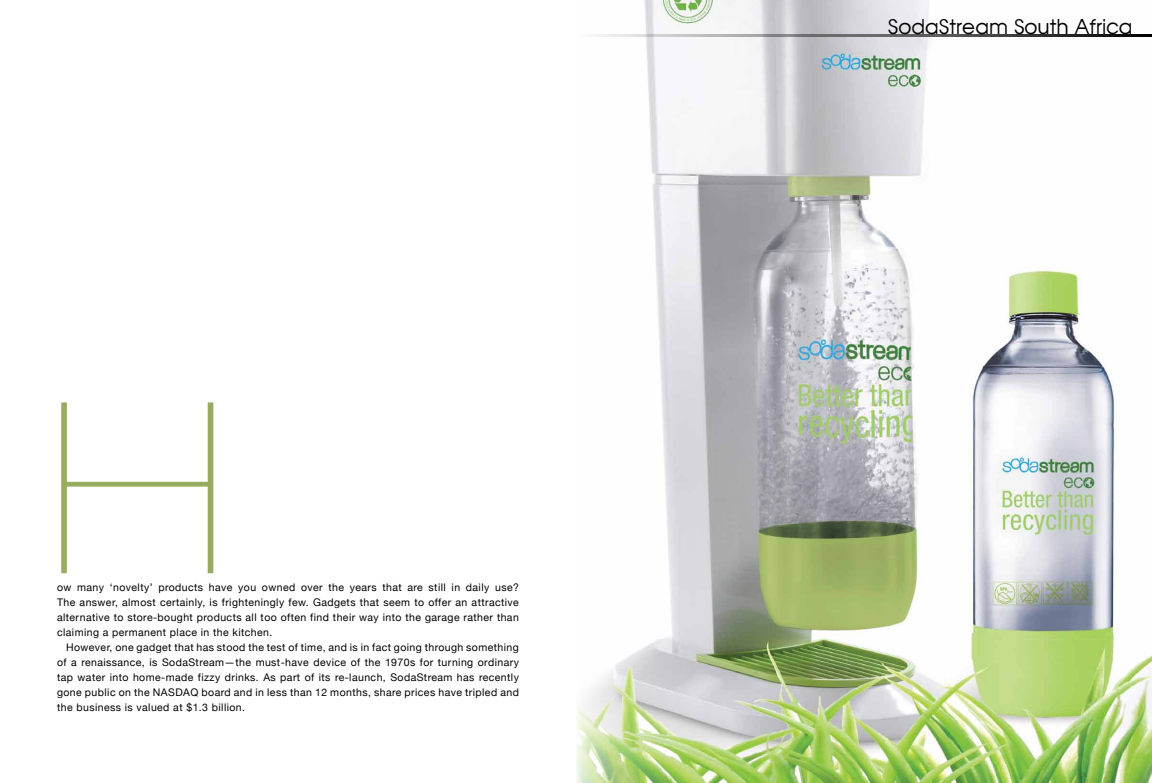
<style>
.page{position:relative;width:1152px;height:783px;background:#fff}
.page>*{position:absolute;margin:0;border:0;box-sizing:border-box;transform-origin:0 0}
.t1{font:200 239.2px "Helvetica Neue";color:#97ac5f;scale:1.18 1}
.t2{font:20px "Avante";color:#000}
.t3{font:10.5px/15px "Helvetica Neue";letter-spacing:.04em;color:#000;text-align:justify}
</style>
<div class="page">
<img style="left:576px;top:0;width:576px;height:783px">
<hr style="left:576px;top:34px;width:576px;height:3px;background:#000">
<h1 class="t1" style="left:46px;top:351px;width:156px">H</h1>
<p class="t3" style="left:57px;top:580px;width:463px">ow many ‘novelty’ products have you owned over the years that are still in daily use?<br>The answer, almost certainly, is frighteningly few. Gadgets that seem to offer an attractive alternative to store-bought products all too often find their way into the garage rather than claiming a permanent place in the kitchen.</p>
<p class="t3" style="left:57px;top:640px;width:463px;text-indent:9px">However, one gadget that has stood the test of time, and is in fact going through something of a renaissance, is SodaStream—the must-have device of the 1970s for turning ordinary tap water into home-made fizzy drinks. As part of its re-launch, SodaStream has recently gone public on the NASDAQ board and in less than 12 months, share prices have tripled and the business is valued at $1.3 billion.</p>
<h2 class="t2" style="left:888px;top:14px;width:246px">SodaStream South Africa</h2>
</div>
